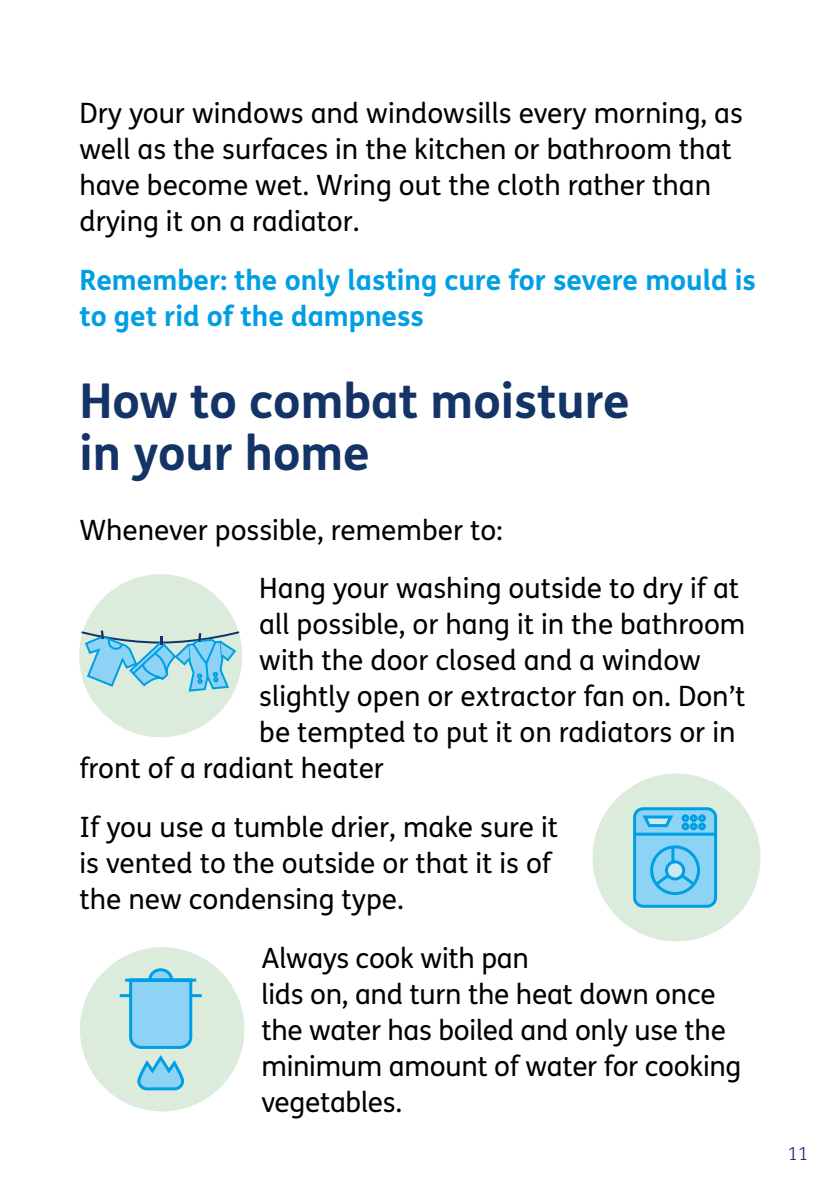
<style>
.page{position:relative;width:840px;height:1191px;background:#fff}
.page>*{position:absolute;margin:0;border:0;box-sizing:border-box;transform-origin:0 0}
.body_-_CN_copy{font:700 48px/52px "FS Me";color:#143467}
.body_-_CN{font:28px/36px "FS Me";color:#000}
.body_-_CN-2{font:700 28px/36px "FS Me";color:#009fe3}
.t1{font:300 18px "FS Me";color:#143467}
</style>
<div class="page">
<div style="left:592px;top:773px;width:168px;height:168px;background:#dbecdd;border-radius:50%"></div>
<div style="left:80px;top:947px;width:164px;height:164px;background:#dbecdd;border-radius:50%"></div>
<svg style="left:633px;top:807px;width:85px;height:101px;background:#68c5ef"></svg>
<div style="left:79px;top:574px;width:163px;height:163px;background:#dbecdd;border-radius:50%"></div>
<svg style="left:80px;top:630px;width:160px;height:63px"></svg>
<svg style="left:119px;top:968px;width:83px;height:123px"></svg>
<p class="body_-_CN" style="left:79px;top:95px;width:664px">Dry your windows and windowsills every morning, as well as the surfaces in the kitchen or bathroom that have become wet. Wring out the cloth rather than drying it on a radiator.</p>
<p class="body_-_CN-2" style="left:79px;top:260px;width:677px">Remember: the only lasting cure for severe mould is to get rid of the dampness</p>
<p class="body_-_CN_copy" style="left:79px;top:372px;width:551px">How to combat moisture in your home</p>
<p class="body_-_CN" style="left:79px;top:511px;width:425px">Whenever possible, remember to:</p>
<p class="body_-_CN" style="left:259px;top:570px;width:481px">Hang your washing outside to dry if at</p>
<p class="body_-_CN" style="left:259px;top:606px;width:487px">all possible, or hang it in the bathroom</p>
<p class="body_-_CN" style="left:259px;top:642px;width:443px">with the door closed and a window</p>
<p class="body_-_CN" style="left:259px;top:678px;width:487px">slightly open or extractor fan on. Don’t</p>
<p class="body_-_CN" style="left:259px;top:714px;width:477px">be tempted to put it on radiators or in</p>
<p class="body_-_CN" style="left:79px;top:750px;width:306px">front of a radiant heater</p>
<p class="body_-_CN" style="left:79px;top:808px;width:480px">If you use a tumble drier, make sure it is vented to the outside or that it is of the new condensing type.</p>
<p class="body_-_CN" style="left:261px;top:939px;width:481px">Always cook with pan<br>lids on, and turn the heat down once the water has boiled and only use the minimum amount of water for cooking vegetables.</p>
<p class="t1" style="left:787px;top:1141px;width:22px">11</p>
</div>
